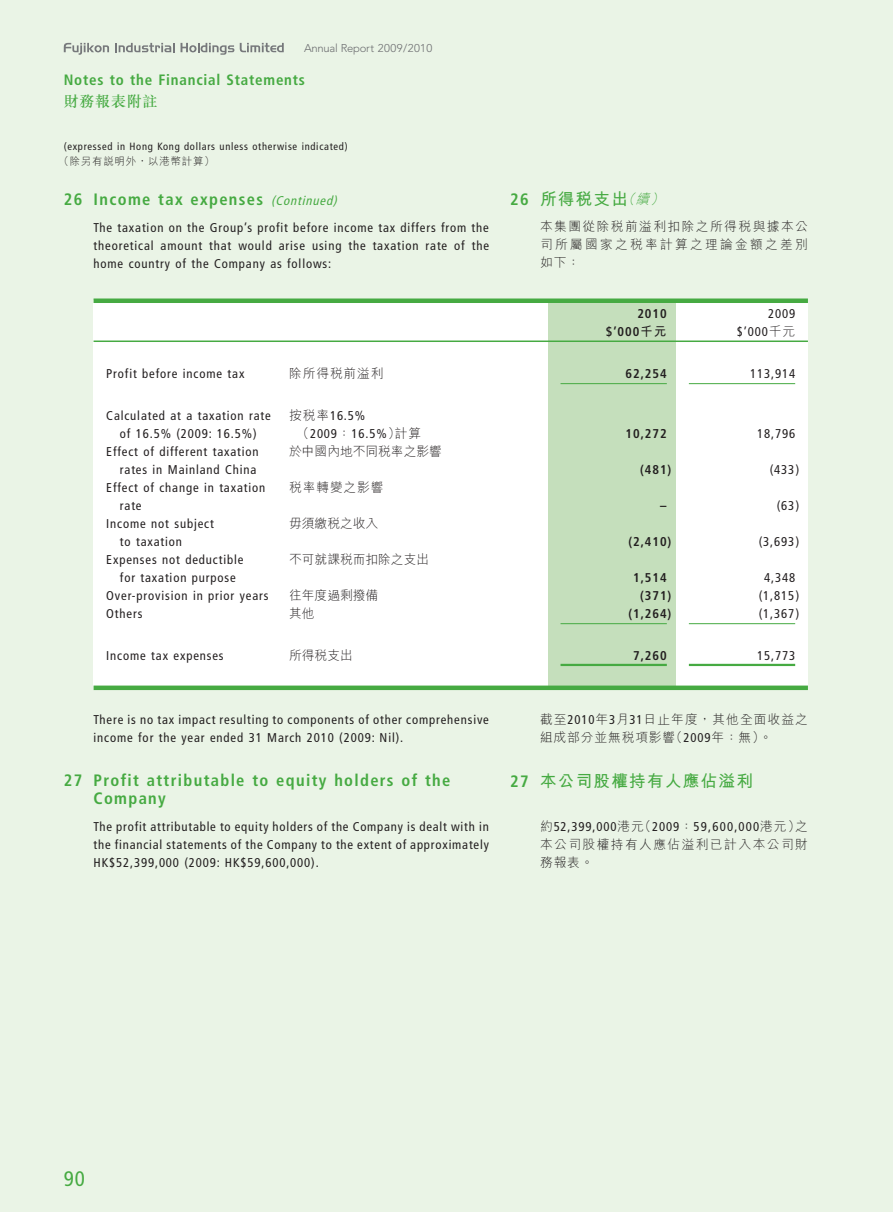
<style>
.page{position:relative;width:893px;height:1212px;background:#eaf4e6}
.page>*{position:absolute;margin:0;border:0;box-sizing:border-box;transform-origin:0 0}
.t1{font:condensed 21px "Frutiger LT Std";color:#46aa42}
.t2{font:700 condensed 16.5px/18px "Frutiger LT Std";letter-spacing:.08em;color:#46aa42}
.t3{font:700 16.5px "M Hei HK";letter-spacing:.08em;color:#46aa42}
.t4{font:700 condensed 15px/22.5px "Frutiger LT Std";letter-spacing:.05em;color:#46aa42}
.t5{font:condensed 12.75px/18px "Frutiger LT Std";letter-spacing:.07em;color:#231f20;text-align:justify}
.t6{font:300 12.75px/18px "M Hei HK";letter-spacing:.08em;color:#231f20;text-align:justify}
.t7{font:700 condensed 12.75px "Frutiger LT Std";letter-spacing:.07em;color:#231f20}
.t8{font:300 12.75px "M Hei HK";color:#231f20}
.t9{font:300 11.25px "Avenir LT Std";letter-spacing:-.025em;color:#6c6d70}
.t10{font:condensed 10.5px/15px "Frutiger LT Std";letter-spacing:.07em;color:#231f20}
.s1{font-family:"M Sung HK";font-weight:500;font-stretch:normal}
.s2{font-family:"M Hei HK";font-weight:300;font-stretch:normal}
.s3{font-weight:400;font-style:italic;font-size:12.75px}
.s4{font-family:"Frutiger LT Std";font-stretch:condensed}
.s5{font-weight:300;font-style:italic;font-size:13.5px}
.s6{font-family:"M Hei HK";font-stretch:normal}
.s7{font-family:"Frutiger LT Std";font-weight:400;font-stretch:condensed}
</style>
<div class="page">
<svg style="left:64px;top:43px;width:45px;height:12px"></svg>
<svg style="left:115px;top:43px;width:60px;height:9px"></svg>
<svg style="left:181px;top:43px;width:53px;height:12px"></svg>
<svg style="left:240px;top:43px;width:44px;height:9px"></svg>
<div style="left:94px;top:300px;width:714px;height:389px;background:#fff"></div>
<div style="left:94px;top:298px;width:714px;height:5px;background:#46aa42"></div>
<div style="left:549px;top:303px;width:127px;height:386px;background:#c5dfbc"></div>
<hr style="left:94px;top:340px;width:714px;height:2px;background:#46aa42">
<hr style="left:560px;top:383px;width:107px;height:1px;background:#46aa42">
<hr style="left:689px;top:383px;width:106px;height:1px;background:#46aa42">
<hr style="left:560px;top:623px;width:107px;height:1px;background:#46aa42">
<hr style="left:689px;top:623px;width:106px;height:1px;background:#46aa42">
<hr style="left:560px;top:664px;width:107px;height:2px;background:#46aa42">
<hr style="left:689px;top:664px;width:106px;height:2px;background:#46aa42">
<div style="left:94px;top:685px;width:714px;height:5px;background:#46aa42"></div>
<p class="t9" style="left:304px;top:42px;width:130px">Annual Report 2009/2010</p>
<p class="t4" style="left:64px;top:68px;width:243px">Notes to the Financial Statements<span class="s1">財務報表附註</span></p>
<p class="t10" style="left:59px;top:139px;width:291px;text-indent:5px">(expressed in Hong Kong dollars unless otherwise indicated)<span class="s2">（除另有說明外，以港幣計算）</span></p>
<p class="t2" style="left:64px;top:190px;width:278px">26 Income tax expenses <span class="s3">(Continued)</span></p>
<p class="t5" style="left:94px;top:218px;width:397px">The taxation on the Group’s profit before income tax differs from the theoretical amount that would arise using the taxation rate of the home country of the Company as follows:</p>
<p class="t3" style="left:510px;top:187px;width:159px"><span class="s4">26</span> 所得稅支出<span class="s5">（續）</span></p>
<p class="t6" style="left:540px;top:217px;width:269px">本集團從除稅前溢利扣除之所得稅與據本公司所屬國家之稅率計算之理論金額之差別如下：</p>
<p class="t7" style="left:637px;top:306px;width:31px">2010</p>
<p class="t5" style="left:768px;top:305px;width:29px">2009</p>
<p class="t7" style="left:606px;top:324px;width:62px">$’000<span class="s6">千元</span></p>
<p class="t5" style="left:737px;top:323px;width:60px">$’000<span class="s2">千元</span></p>
<p class="t5" style="left:106px;top:365px;width:140px">Profit before income tax</p>
<p class="t6" style="left:289px;top:364px;width:96px">除所得稅前溢利</p>
<p class="t7" style="left:626px;top:366px;width:43px">62,254</p>
<p class="t5" style="left:750px;top:365px;width:46px">113,914</p>
<p class="t5" style="left:106px;top:407px;width:166px">Calculated at a taxation rate</p>
<p class="t5" style="left:289px;top:407px;width:78px"><span class="s2">按稅率</span>16.5%</p>
<p class="t5" style="left:120px;top:425px;width:138px">of 16.5% (2009: 16.5%)</p>
<p class="t5" style="left:296px;top:425px;width:126px"><span class="s2">（</span>2009<span class="s2">：</span>16.5%<span class="s2">）計算</span></p>
<p class="t7" style="left:626px;top:426px;width:43px">10,272</p>
<p class="t5" style="left:757px;top:425px;width:39px">18,796</p>
<p class="t5" style="left:106px;top:443px;width:154px">Effect of different taxation</p>
<p class="t8" style="left:289px;top:442px;width:154px">於中國內地不同稅率之影響</p>
<p class="t5" style="left:120px;top:461px;width:138px">rates in Mainland China</p>
<p class="t7" style="left:640px;top:462px;width:33px">(481)</p>
<p class="t5" style="left:770px;top:461px;width:31px">(433)</p>
<p class="t5" style="left:106px;top:479px;width:161px">Effect of change in taxation</p>
<p class="t6" style="left:289px;top:478px;width:96px">稅率轉變之影響</p>
<p class="t5" style="left:120px;top:497px;width:23px">rate</p>
<p class="t7" style="left:660px;top:498px;width:8px">–</p>
<p class="t5" style="left:777px;top:497px;width:24px">(63)</p>
<p class="t5" style="left:106px;top:515px;width:109px">Income not subject</p>
<p class="t8" style="left:289px;top:514px;width:91px">毋須繳稅之收入</p>
<p class="t5" style="left:120px;top:533px;width:64px">to taxation</p>
<p class="t7" style="left:628px;top:534px;width:44px">(2,410)</p>
<p class="t5" style="left:759px;top:533px;width:42px">(3,693)</p>
<p class="t5" style="left:106px;top:551px;width:139px">Expenses not deductible</p>
<p class="t8" style="left:289px;top:550px;width:141px">不可就課稅而扣除之支出</p>
<p class="t5" style="left:120px;top:569px;width:117px">for taxation purpose</p>
<p class="t7" style="left:633px;top:570px;width:35px">1,514</p>
<p class="t5" style="left:764px;top:569px;width:33px">4,348</p>
<p class="t5" style="left:106px;top:587px;width:164px">Over-provision in prior years</p>
<p class="t8" style="left:289px;top:586px;width:91px">往年度過剩撥備</p>
<p class="t7" style="left:640px;top:588px;width:33px">(371)</p>
<p class="t5" style="left:759px;top:587px;width:42px">(1,815)</p>
<p class="t5" style="left:106px;top:605px;width:38px">Others</p>
<p class="t6" style="left:289px;top:604px;width:27px">其他</p>
<p class="t7" style="left:628px;top:606px;width:44px">(1,264)</p>
<p class="t5" style="left:759px;top:605px;width:42px">(1,367)</p>
<p class="t5" style="left:106px;top:647px;width:119px">Income tax expenses</p>
<p class="t6" style="left:289px;top:646px;width:65px">所得稅支出</p>
<p class="t7" style="left:633px;top:648px;width:35px">7,260</p>
<p class="t5" style="left:757px;top:647px;width:39px">15,773</p>
<p class="t5" style="left:94px;top:710px;width:397px">There is no tax impact resulting to components of other comprehensive income for the year ended 31 March 2010 (2009: Nil).</p>
<p class="t2" style="left:94px;top:771px;width:358px;text-indent:-30px">27 Profit attributable to equity holders of the<br>Company</p>
<p class="t5" style="left:94px;top:817px;width:397px">The profit attributable to equity holders of the Company is dealt with in the financial statements of the Company to the extent of approximately HK$52,399,000 (2009: HK$59,600,000).</p>
<p class="t6" style="left:540px;top:710px;width:269px">截至<span class="s7">2010</span>年<span class="s7">3</span>月<span class="s7">31</span>日止年度，其他全面收益之組成部分並無稅項影響（<span class="s7">2009</span>年：無）。</p>
<p class="t3" style="left:510px;top:769px;width:244px"><span class="s4">27</span> 本公司股權持有人應佔溢利</p>
<p class="t6" style="left:540px;top:817px;width:269px">約<span class="s7">52,399,000</span>港元（<span class="s7">2009</span>：<span class="s7">59,600,000</span>港元）之本公司股權持有人應佔溢利已計入本公司財務報表。</p>
<p class="t1" style="left:64px;top:1166px;width:23px">90</p>
</div>
